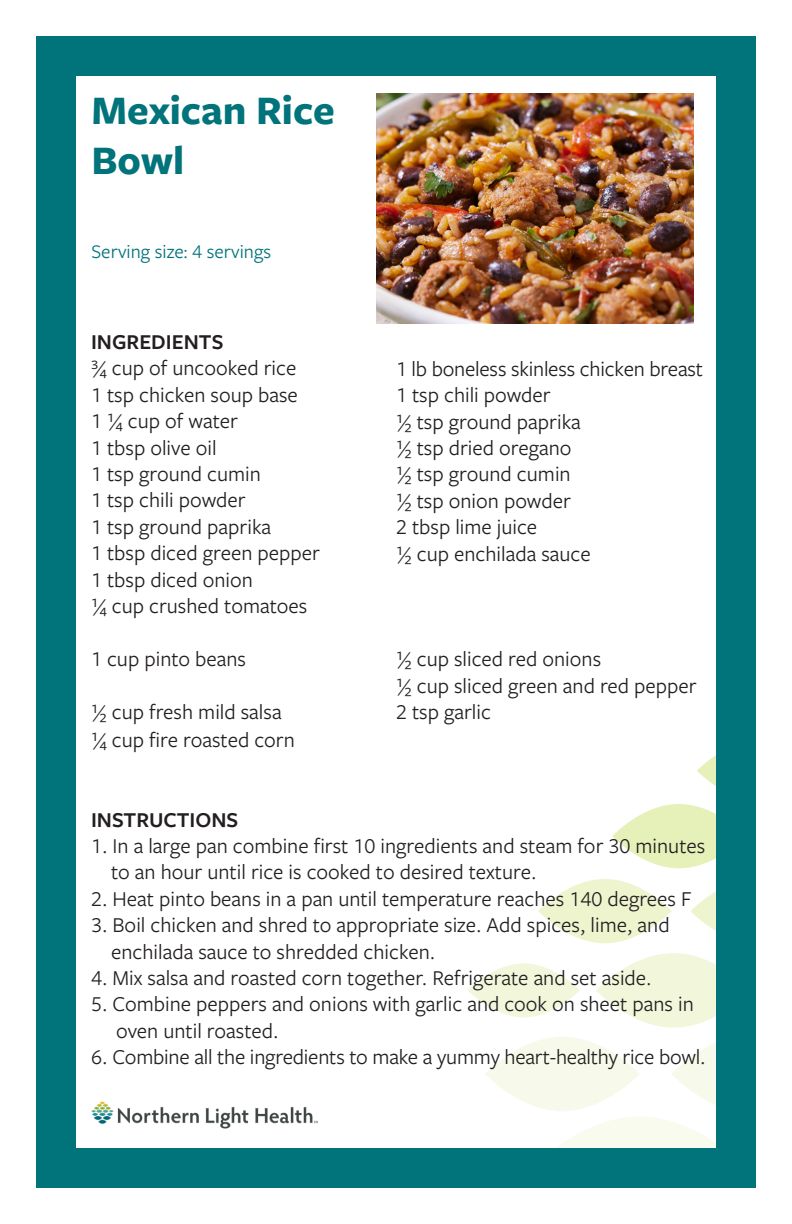
<style>
.page{position:relative;width:792px;height:1224px;background:#fff}
.page>*{position:absolute;margin:0;border:0;box-sizing:border-box;transform-origin:0 0}
.t1{font:700 42px/50.4px "Freight Sans Pro";color:#00737b}
.t2{font:22px/26.4px "Freight Sans Pro";color:#231f20}
.t3{font:600 22px "Freight Sans Pro";color:#231f20}
.t4{font:20px "Freight Sans Pro";color:#00737b}
</style>
<div class="page">
<div style="left:36px;top:36px;width:720px;height:1152px;border:40px solid #00737b"></div>
<svg style="left:538px;top:879px;width:134px;height:64px;background:#eff5d5"></svg>
<svg style="left:690px;top:879px;width:26px;height:64px"></svg>
<svg style="left:612px;top:742px;width:104px;height:126px"></svg>
<svg style="left:468px;top:963px;width:112px;height:54px;background:#f3f8e0"></svg>
<svg style="left:532px;top:953px;width:184px;height:195px"></svg>
<svg style="left:485px;top:1037px;width:155px;height:74px;fill:#f7faea"></svg>
<img style="left:376px;top:94px;width:318px;height:230px">
<img style="left:91px;top:1101px;width:228px;height:28px">
<p class="t1" style="left:92px;top:83px;width:245px">Mexican Rice<br>Bowl</p>
<p class="t4" style="left:92px;top:238px;width:181px">Serving size: 4 servings</p>
<p class="t3" style="left:91px;top:327px;width:134px">INGREDIENTS</p>
<p class="t2" style="left:91px;top:354px;width:207px">¾ cup of uncooked rice</p>
<p class="t2" style="left:91px;top:381px;width:208px">1 tsp chicken soup base</p>
<p class="t2" style="left:91px;top:407px;width:148px">1 ¼ cup of water</p>
<p class="t2" style="left:91px;top:433px;width:127px">1 tbsp olive oil</p>
<p class="t2" style="left:91px;top:460px;width:171px">1 tsp ground cumin</p>
<p class="t2" style="left:91px;top:486px;width:156px">1 tsp chili powder</p>
<p class="t2" style="left:91px;top:513px;width:182px">1 tsp ground paprika</p>
<p class="t2" style="left:91px;top:539px;width:230px">1 tbsp diced green pepper</p>
<p class="t2" style="left:91px;top:565px;width:163px">1 tbsp diced onion</p>
<p class="t2" style="left:91px;top:592px;width:218px">¼ cup crushed tomatoes</p>
<p class="t2" style="left:91px;top:645px;width:157px">1 cup pinto beans</p>
<p class="t2" style="left:91px;top:697px;width:192px">½ cup fresh mild salsa</p>
<p class="t2" style="left:91px;top:726px;width:205px">¼ cup fire roasted corn</p>
<p class="t2" style="left:396px;top:355px;width:309px">1 lb boneless skinless chicken breast</p>
<p class="t2" style="left:396px;top:381px;width:156px">1 tsp chili powder</p>
<p class="t2" style="left:396px;top:407px;width:186px">½ tsp ground paprika</p>
<p class="t2" style="left:396px;top:434px;width:177px">½ tsp dried oregano</p>
<p class="t2" style="left:396px;top:460px;width:176px">½ tsp ground cumin</p>
<p class="t2" style="left:396px;top:487px;width:176px">½ tsp onion powder</p>
<p class="t2" style="left:396px;top:513px;width:143px">2 tbsp lime juice</p>
<p class="t2" style="left:396px;top:539px;width:196px">½ cup enchilada sauce</p>
<p class="t2" style="left:396px;top:645px;width:207px">½ cup sliced red onions</p>
<p class="t2" style="left:396px;top:671px;width:302px">½ cup sliced green and red pepper</p>
<p class="t2" style="left:396px;top:698px;width:96px">2 tsp garlic</p>
<p class="t3" style="left:91px;top:804px;width:149px">INSTRUCTIONS</p>
<p class="t2" style="left:111px;top:832px;width:596px;text-indent:-20px">1. In a large pan combine first 10 ingredients and steam for 30 minutes to an hour until rice is cooked to desired texture.</p>
<p class="t2" style="left:91px;top:885px;width:602px">2. Heat pinto beans in a pan until temperature reaches 140 degrees F</p>
<p class="t2" style="left:111px;top:911px;width:560px;text-indent:-20px">3. Boil chicken and shred to appropriate size. Add spices, lime, and enchilada sauce to shredded chicken.</p>
<p class="t2" style="left:91px;top:964px;width:562px">4. Mix salsa and roasted corn together. Refrigerate and set aside.</p>
<p class="t2" style="left:116px;top:990px;width:579px;text-indent:-25px">5. Combine peppers and onions with garlic and cook on sheet pans in oven until roasted.</p>
<p class="t2" style="left:91px;top:1043px;width:616px">6. Combine all the ingredients to make a yummy heart-healthy rice bowl.</p>
</div>
